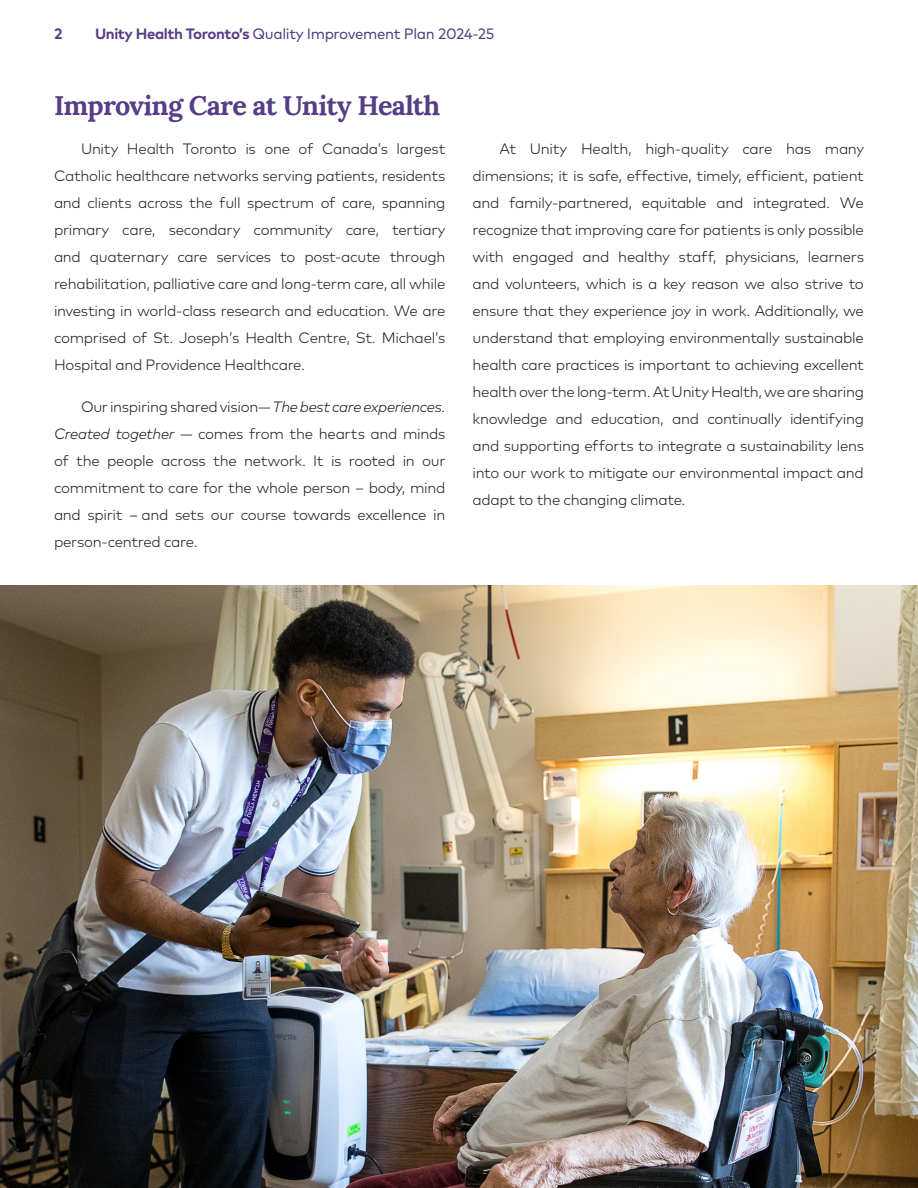
<style>
.page{position:relative;width:918px;height:1188px;background:#fff}
.page>*{position:absolute;margin:0;border:0;box-sizing:border-box;transform-origin:0 0}
.t1{font:700 27px "Lora";letter-spacing:-.025em;color:#563d85}
.t2{font:300 15px/27px "Mark Pro";letter-spacing:-.02em;color:#231f20;text-align:justify}
.t3{font:15px "Mark Pro";letter-spacing:-.025em;color:#563d85}
.t4{font:700 15px "Mark Pro";color:#563d85}
.s1{font-weight:700}
.s2{font-style:italic}
</style>
<div class="page">
<img style="left:0;top:585px;width:918px;height:603px">
<p class="t4" style="left:54px;top:22px;width:10px">2</p>
<p class="t3" style="left:95px;top:22px;width:401px"><span class="s1">Unity Health Toronto’s</span> Quality Improvement Plan 2024-25</p>
<p class="t1" style="left:54px;top:83px;width:388px">Improving Care at Unity Health</p>
<p class="t2" style="left:54px;top:134px;width:393px;text-indent:27px">Unity Health Toronto is one of Canada’s largest Catholic healthcare networks serving patients, residents and clients across the full spectrum of care, spanning primary care, secondary community care, tertiary and quaternary care services to post-acute through rehabilitation, palliative care and long-term care, all while investing in world-class research and education. We are comprised of St. Joseph’s Health Centre, St. Michael’s Hospital and Providence Healthcare.</p>
<p class="t2" style="left:54px;top:392px;width:393px;text-indent:27px">Our inspiring shared vision— <span class="s2">The best care experiences.<br>Created together</span> — comes from the hearts and minds of the people across the network. It is rooted in our commitment to care for the whole person – body, mind and spirit – and sets our course towards excellence in person-centred care.</p>
<p class="t2" style="left:472px;top:134px;width:393px;text-indent:27px">At Unity Health, high-quality care has many dimensions; it is safe, effective, timely, efficient, patient and family-partnered, equitable and integrated. We recognize that improving care for patients is only possible with engaged and healthy staff, physicians, learners and volunteers, which is a key reason we also strive to ensure that they experience joy in work. Additionally, we understand that employing environmentally sustainable health care practices is important to achieving excellent health over the long-term. At Unity Health, we are sharing knowledge and education, and continually identifying and supporting efforts to integrate a sustainability lens into our work to mitigate our environmental impact and adapt to the changing climate.</p>
</div>
